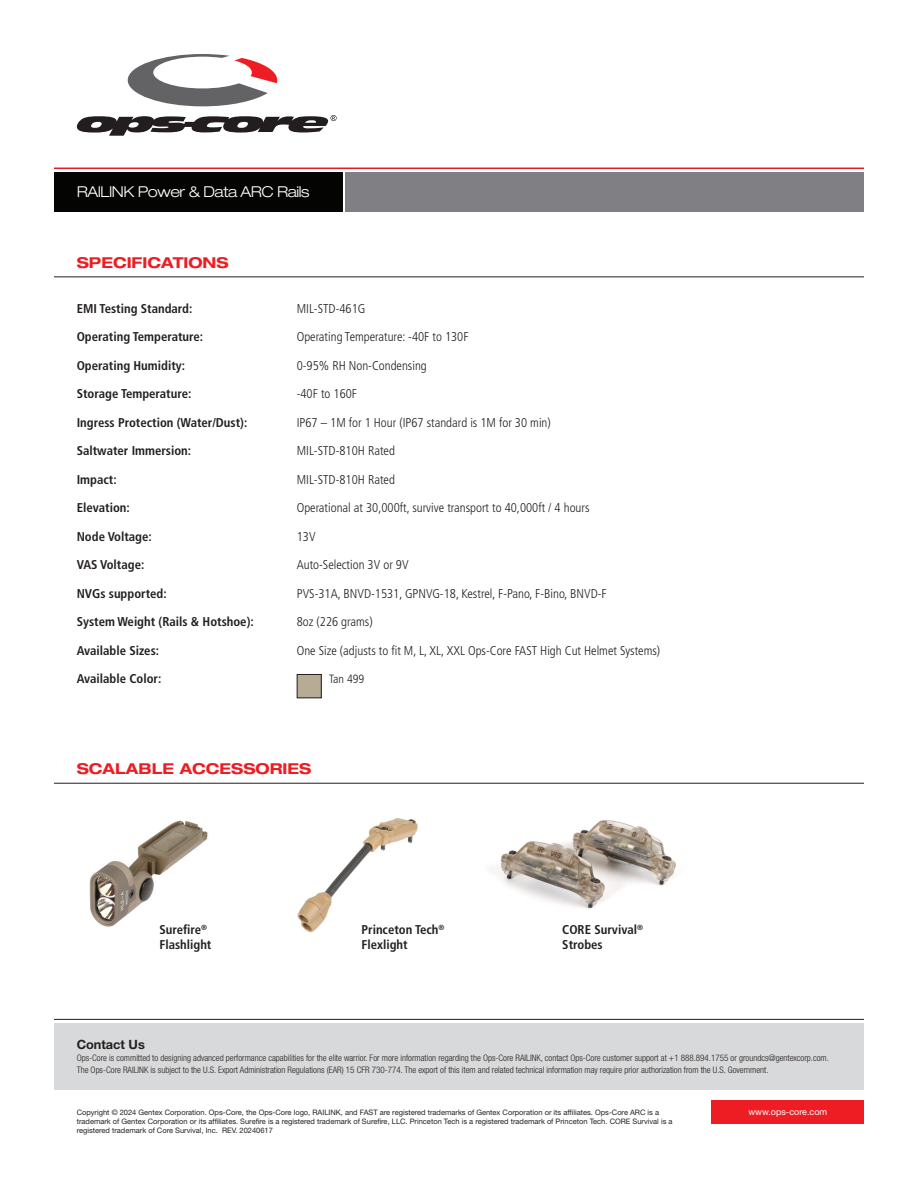
<style>
.page{position:relative;width:918px;height:1188px;background:#fff}
.page>*{position:absolute;margin:0;border:0;box-sizing:border-box;transform-origin:0 0}
.t1{font:700 expanded 15px "Helvetica Neue LT Std";color:#ee1d23}
.t2{font:300 expanded 15px "Helvetica Neue LT Std";letter-spacing:-.03em;color:#fff}
.Protection_Sub_Sections{font:300 condensed 12.75px "Frutiger LT Std";color:#231f20}
.Protection_Sub_Sections-2{font:700 condensed 12.75px/15px "Frutiger LT Std";color:#231f20}
.Contact_Us_Copy{font:700 12.75px "Helvetica Neue LT Std";color:#231f20}
.Protection_Sub_Sections-3{font:300 condensed 12px "Frutiger LT Std";color:#231f20}
.Contact_Us_Copy-2{font:300 condensed 9px/12px "Helvetica Neue LT Std";color:#231f20}
.t3{font:9px "Helvetica Neue LT Std";color:#fff}
.t4{font:7.5px/9px "Helvetica Neue LT Std";color:#231f20}
</style>
<div class="page">
<hr style="left:54px;top:168px;width:810px;height:1px;background:#e51a23">
<svg style="left:128px;top:54px;width:149px;height:52px"></svg>
<svg style="left:77px;top:115px;width:260px;height:21px"></svg>
<img style="left:297px;top:818px;width:121px;height:115px">
<img style="left:472px;top:782px;width:239px;height:127px">
<img style="left:89px;top:820px;width:119px;height:107px">
<div style="left:54px;top:172px;width:288px;height:39px;background:#040503"></div>
<div style="left:345px;top:172px;width:519px;height:39px;background:#807f83"></div>
<hr style="left:54px;top:277px;width:810px;height:1px;background:#231f20">
<hr style="left:54px;top:783px;width:810px;height:1px;background:#231f20">
<div style="left:54px;top:1023px;width:810px;height:67px;background:#d8d9da"></div>
<hr style="left:54px;top:1019px;width:810px;height:1px;background:#231f20">
<div style="left:712px;top:1100px;width:152px;height:24px;background:#ee1d23"></div>
<div style="left:297px;top:674px;width:24px;height:24px;background:#b6ac95"></div>
<div style="left:297px;top:674px;width:25px;height:24px;border:1px solid #231f20"></div>
<p class="t2" style="left:77px;top:183px;width:234px">RAILINK Power &amp; Data ARC Rails</p>
<p class="t1" style="left:77px;top:253px;width:154px">SPECIFICATIONS</p>
<p class="Protection_Sub_Sections-2" style="left:77px;top:301px;width:117px">EMI Testing Standard:</p>
<p class="Protection_Sub_Sections-2" style="left:77px;top:329px;width:128px">Operating Temperature:</p>
<p class="Protection_Sub_Sections-2" style="left:77px;top:358px;width:110px">Operating Humidity:</p>
<p class="Protection_Sub_Sections-2" style="left:77px;top:386px;width:116px">Storage Temperature:</p>
<p class="Protection_Sub_Sections-2" style="left:77px;top:415px;width:172px">Ingress Protection (Water/Dust):</p>
<p class="Protection_Sub_Sections-2" style="left:77px;top:443px;width:116px">Saltwater Immersion:</p>
<p class="Protection_Sub_Sections-2" style="left:77px;top:472px;width:41px">Impact:</p>
<p class="Protection_Sub_Sections-2" style="left:77px;top:500px;width:55px">Elevation:</p>
<p class="Protection_Sub_Sections-2" style="left:77px;top:529px;width:77px">Node Voltage:</p>
<p class="Protection_Sub_Sections-2" style="left:77px;top:557px;width:69px">VAS Voltage:</p>
<p class="Protection_Sub_Sections-2" style="left:77px;top:586px;width:91px">NVGs supported:</p>
<p class="Protection_Sub_Sections-2" style="left:77px;top:614px;width:179px">System Weight (Rails &amp; Hotshoe):</p>
<p class="Protection_Sub_Sections-2" style="left:77px;top:643px;width:84px">Available Sizes:</p>
<p class="Protection_Sub_Sections-2" style="left:77px;top:671px;width:86px">Available Color:</p>
<p class="Protection_Sub_Sections" style="left:297px;top:301px;width:70px">MIL-STD-461G</p>
<p class="Protection_Sub_Sections" style="left:297px;top:330px;width:173px">Operating Temperature: -40F to 130F</p>
<p class="Protection_Sub_Sections" style="left:297px;top:358px;width:132px">0-95% RH Non-Condensing</p>
<p class="Protection_Sub_Sections" style="left:297px;top:387px;width:62px">-40F to 160F</p>
<p class="Protection_Sub_Sections" style="left:297px;top:415px;width:256px">IP67 – 1M for 1 Hour (IP67 standard is 1M for 30 min)</p>
<p class="Protection_Sub_Sections" style="left:297px;top:444px;width:100px">MIL-STD-810H Rated</p>
<p class="Protection_Sub_Sections" style="left:297px;top:472px;width:100px">MIL-STD-810H Rated</p>
<p class="Protection_Sub_Sections" style="left:297px;top:501px;width:294px">Operational at 30,000ft, survive transport to 40,000ft / 4 hours</p>
<p class="Protection_Sub_Sections" style="left:297px;top:529px;width:20px">13V</p>
<p class="Protection_Sub_Sections" style="left:297px;top:558px;width:113px">Auto-Selection 3V or 9V</p>
<p class="Protection_Sub_Sections" style="left:297px;top:586px;width:312px">PVS-31A, BNVD-1531, GPNVG-18, Kestrel, F-Pano, F-Bino, BNVD-F</p>
<p class="Protection_Sub_Sections" style="left:297px;top:615px;width:77px">8oz (226 grams)</p>
<p class="Protection_Sub_Sections" style="left:297px;top:643px;width:365px">One Size (adjusts to fit M, L, XL, XXL Ops-Core FAST High Cut Helmet Systems)</p>
<p class="Protection_Sub_Sections-3" style="left:329px;top:672px;width:37px">Tan 499</p>
<p class="t1" style="left:77px;top:759px;width:236px">SCALABLE ACCESSORIES</p>
<p class="Protection_Sub_Sections-2" style="left:159px;top:922px;width:53px">Surefire<sup>®<br></sup>Flashlight</p>
<p class="Protection_Sub_Sections-2" style="left:362px;top:922px;width:84px">Princeton Tech<sup>®<br></sup>Flexlight</p>
<p class="Protection_Sub_Sections-2" style="left:562px;top:922px;width:82px">CORE Survival<sup>®<br></sup>Strobes</p>
<p class="Contact_Us_Copy" style="left:77px;top:1036px;width:70px">Contact Us</p>
<p class="Contact_Us_Copy-2" style="left:77px;top:1051px;width:754px">Ops-Core is committed to designing advanced performance capabilities for the elite warrior. For more information regarding the Ops-Core RAILINK, contact Ops-Core customer support at +1 888.894.1755 or groundcs@gentexcorp.com.<br>The Ops-Core RAILINK is subject to the U.S. Export Administration Regulations (EAR) 15 CFR 730-774. The export of this item and related technical information may require prior authorization from the U.S. Government.</p>
<p class="t4" style="left:77px;top:1108px;width:584px">Copyright © 2024 Gentex Corporation. Ops-Core, the Ops-Core logo, RAILINK, and FAST are registered trademarks of Gentex Corporation or its affiliates. Ops-Core ARC is a</p>
<p class="t3" style="left:748px;top:1106px;width:80px">www.ops-core.com</p>
<p class="t4" style="left:77px;top:1117px;width:597px">trademark of Gentex Corporation or its affiliates. Surefire is a registered trademark of Surefire, LLC. Princeton Tech is a registered trademark of Princeton Tech. CORE Survival is a registered trademark of Core Survival, Inc. REV. 20240617</p>
</div>
